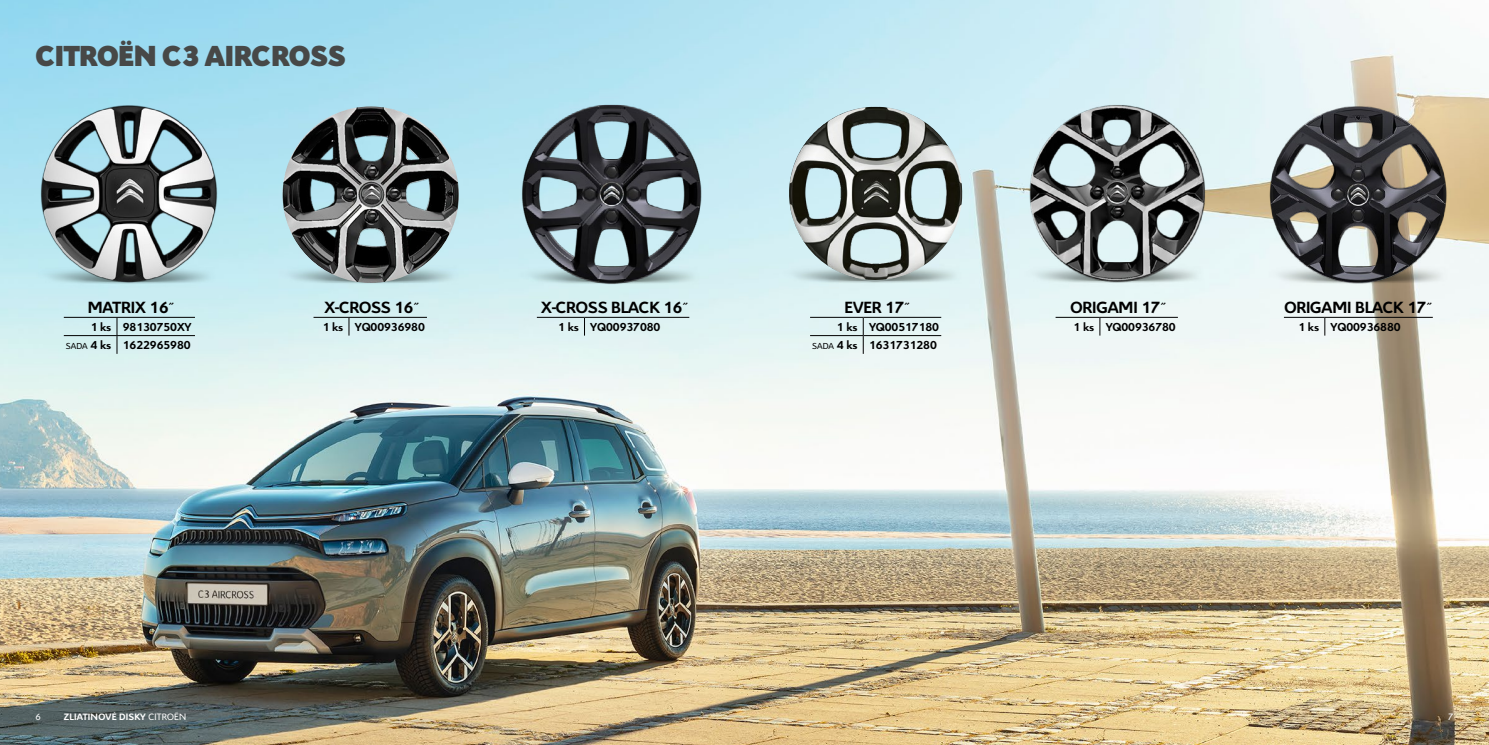
<style>
.page{position:relative;width:1489px;height:745px;background:#fff}
.page>*{position:absolute;margin:0;border:0;box-sizing:border-box;transform-origin:0 0}
.t1{font:31.25px "Citroen Blackv 6";letter-spacing:-.025em;color:#474847}
.t2{font:700 17.5px "Citroen";letter-spacing:-.005em;color:#000}
.t3{font:700 12.5px/18.2px "Citroen";letter-spacing:-.005em;color:#000;text-align:right}
.t4{font:700 10px "Citroen";letter-spacing:.02em;color:#fff}
.t5{font:10px "Citroen";color:#fff}
.s1{font-weight:400;font-size:9.38px}
.s2{font-weight:400}
</style>
<div class="page">
<img style="left:0;top:0;width:1488px;height:744px">
<img style="left:1250px;top:93px;width:223px;height:205px">
<hr style="left:1283px;top:316px;width:41px;height:1px;background:#000">
<hr style="left:1324px;top:316px;width:108px;height:1px;background:#000">
<svg style="left:1324px;top:317px;width:1px;height:18px"></svg>
<hr style="left:64px;top:316px;width:53px;height:1px;background:#000">
<hr style="left:117px;top:316px;width:78px;height:1px;background:#000">
<hr style="left:64px;top:335px;width:53px;height:1px;background:#000">
<hr style="left:117px;top:335px;width:78px;height:1px;background:#000">
<svg style="left:116px;top:317px;width:1px;height:36px"></svg>
<img style="left:761px;top:264px;width:228px;height:25px">
<hr style="left:810px;top:316px;width:53px;height:1px;background:#000">
<hr style="left:863px;top:316px;width:78px;height:1px;background:#000">
<hr style="left:810px;top:335px;width:53px;height:1px;background:#000">
<hr style="left:863px;top:335px;width:78px;height:1px;background:#000">
<svg style="left:862px;top:317px;width:1px;height:36px"></svg>
<img style="left:788px;top:107px;width:174px;height:174px">
<img style="left:15px;top:263px;width:228px;height:27px">
<img style="left:31px;top:95px;width:196px;height:196px">
<hr style="left:1055px;top:316px;width:44px;height:1px;background:#000">
<hr style="left:1099px;top:316px;width:78px;height:1px;background:#000">
<svg style="left:1099px;top:317px;width:1px;height:18px"></svg>
<img style="left:1002px;top:85px;width:248px;height:214px">
<img style="left:258px;top:265px;width:228px;height:25px">
<hr style="left:313px;top:316px;width:36px;height:1px;background:#000">
<hr style="left:349px;top:316px;width:78px;height:1px;background:#000">
<svg style="left:348px;top:317px;width:1px;height:18px"></svg>
<img style="left:282px;top:106px;width:177px;height:177px;border-radius:88px">
<hr style="left:537px;top:316px;width:47px;height:1px;background:#000">
<hr style="left:584px;top:316px;width:105px;height:1px;background:#000">
<svg style="left:584px;top:317px;width:1px;height:18px"></svg>
<img style="left:501px;top:85px;width:248px;height:214px">
<h1 class="t1" style="left:35px;top:34px;width:312px">CITROËN C3 AIRCROSS</h1>
<h2 class="t2" style="left:88px;top:297px;width:88px">MATRIX 16˝</h2>
<p class="t3" style="left:66px;top:318px;width:127px">1 ks 98130750XY<br><span class="s1">SADA</span> 4 ks 1622965980</p>
<h2 class="t2" style="left:324px;top:297px;width:96px">X-CROSS 16˝</h2>
<p class="t3" style="left:323px;top:318px;width:104px">1 ks YQ00936980</p>
<h2 class="t2" style="left:541px;top:297px;width:148px">X-CROSS BLACK 16˝</h2>
<p class="t3" style="left:558px;top:318px;width:104px">1 ks YQ00937080</p>
<h2 class="t2" style="left:844px;top:297px;width:67px">EVER 17˝</h2>
<p class="t3" style="left:812px;top:318px;width:129px">1 ks YQ00517180<br><span class="s1">SADA</span> 4 ks 1631731280</p>
<h2 class="t2" style="left:1070px;top:297px;width:97px">ORIGAMI 17˝</h2>
<p class="t3" style="left:1073px;top:318px;width:104px">1 ks YQ00936780</p>
<h2 class="t2" style="left:1284px;top:297px;width:149px">ORIGAMI BLACK 17˝</h2>
<p class="t3" style="left:1298px;top:318px;width:104px">1 ks YQ00936880</p>
<p class="t5" style="left:35px;top:710px;width:7px">6</p>
<p class="t4" style="left:64px;top:710px;width:124px">ZLIATINOVÉ DISKY <span class="s2">CITROËN</span></p>
<p class="t5" style="left:1447px;top:710px;width:7px">7</p>
</div>
